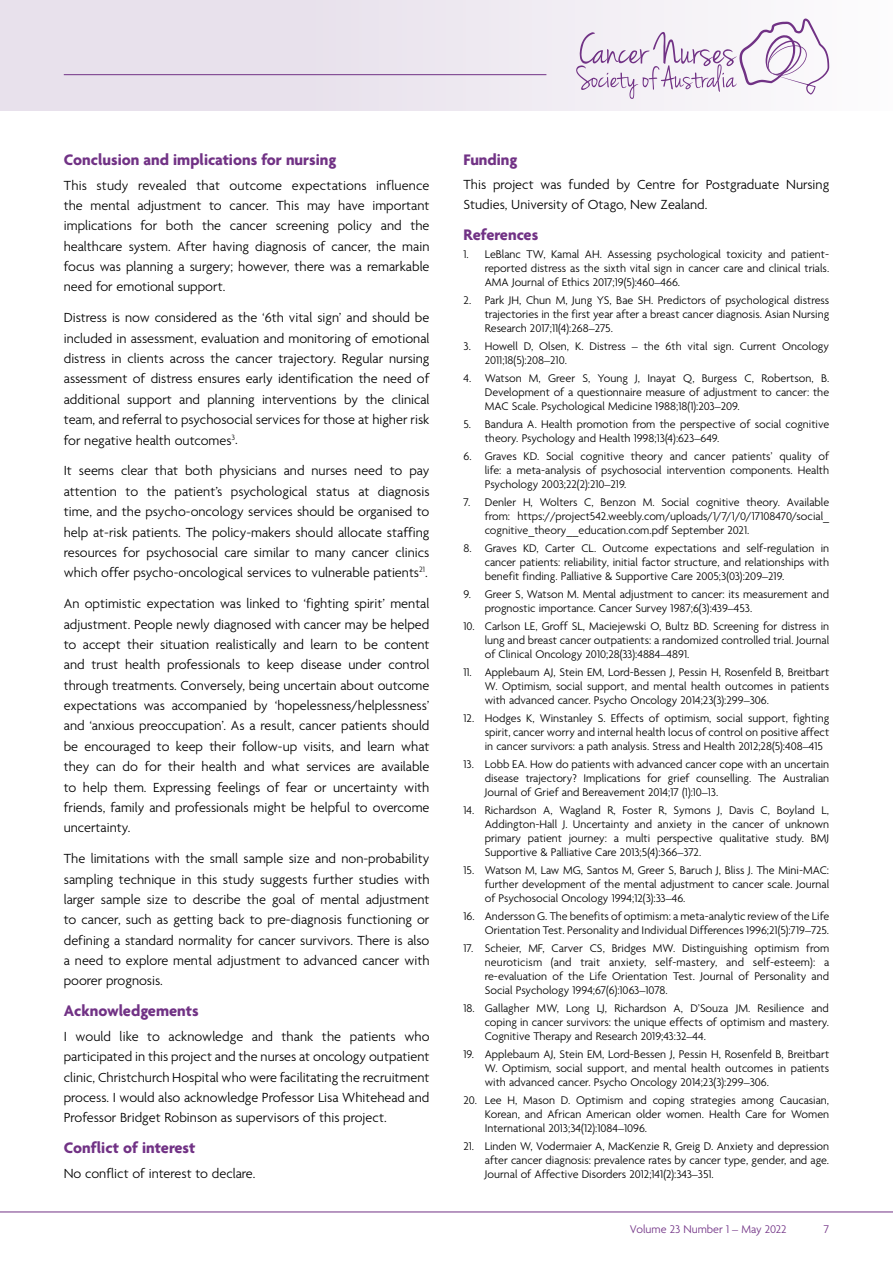
<style>
.page{position:relative;width:893px;height:1263px;background:#fff}
.page>*{position:absolute;margin:0;border:0;box-sizing:border-box;transform-origin:0 0}
.t1{font:700 16.5px "Agenda";color:#713285}
.t2{font:300 14.25px/20.4px "Agenda";color:#000;text-align:justify}
.t3{font:300 12px/14px "Agenda";color:#000;text-align:justify}
.t4{font:300 12px "Agenda";color:#713285}
</style>
<div class="page">
<div style="left:0;top:0;width:893px;height:111px;background:linear-gradient(to right,#e3dbe8,#faf9fb)"></div>
<hr style="left:0;top:1211px;width:893px;height:1px;background:#713285">
<svg style="left:576px;top:19px;width:253px;height:80px"></svg>
<hr style="left:64px;top:74px;width:482px;height:1px;background:#713285">
<h1 class="t1" style="left:64px;top:151px;width:274px">Conclusion and implications for nursing</h1>
<p class="t2" style="left:64px;top:176px;width:367px">This study revealed that outcome expectations influence the mental adjustment to cancer. This may have important implications for both the cancer screening policy and the healthcare system. After having diagnosis of cancer, the main focus was planning a surgery; however, there was a remarkable need for emotional support.</p>
<p class="t2" style="left:64px;top:308px;width:367px">Distress is now considered as the ‘6th vital sign’ and should be included in assessment, evaluation and monitoring of emotional distress in clients across the cancer trajectory. Regular nursing assessment of distress ensures early identification the need of additional support and planning interventions by the clinical team, and referral to psychosocial services for those at higher risk for negative health outcomes<sup>3</sup>.</p>
<p class="t2" style="left:64px;top:461px;width:367px">It seems clear that both physicians and nurses need to pay attention to the patient’s psychological status at diagnosis time, and the psycho-oncology services should be organised to help at-risk patients. The policy-makers should allocate staffing resources for psychosocial care similar to many cancer clinics which offer psycho-oncological services to vulnerable patients<sup>21</sup>.</p>
<p class="t2" style="left:64px;top:594px;width:367px">An optimistic expectation was linked to ‘fighting spirit’ mental adjustment. People newly diagnosed with cancer may be helped to accept their situation realistically and learn to be content and trust health professionals to keep disease under control through treatments. Conversely, being uncertain about outcome expectations was accompanied by ‘hopelessness/helplessness’ and ‘anxious preoccupation’. As a result, cancer patients should be encouraged to keep their follow-up visits, and learn what they can do for their health and what services are available to help them. Expressing feelings of fear or uncertainty with friends, family and professionals might be helpful to overcome uncertainty.</p>
<p class="t2" style="left:64px;top:849px;width:367px">The limitations with the small sample size and non-probability sampling technique in this study suggests further studies with larger sample size to describe the goal of mental adjustment to cancer, such as getting back to pre-diagnosis functioning or defining a standard normality for cancer survivors. There is also a need to explore mental adjustment to advanced cancer with poorer prognosis.</p>
<h1 class="t1" style="left:64px;top:1002px;width:136px">Acknowledgements</h1>
<p class="t2" style="left:64px;top:1027px;width:367px">I would like to acknowledge and thank the patients who participated in this project and the nurses at oncology outpatient clinic, Christchurch Hospital who were facilitating the recruitment process. I would also acknowledge Professor Lisa Whitehead and Professor Bridget Robinson as supervisors of this project.</p>
<h1 class="t1" style="left:64px;top:1139px;width:133px">Conflict of interest</h1>
<p class="t2" style="left:64px;top:1164px;width:193px">No conflict of interest to declare.</p>
<h1 class="t1" style="left:463px;top:151px;width:55px">Funding</h1>
<p class="t2" style="left:463px;top:175px;width:367px;line-height:20px">This project was funded by Centre for Postgraduate Nursing<br>Studies, University of Otago, New Zealand.</p>
<h1 class="t1" style="left:463px;top:225px;width:76px">References</h1>
<p class="t3" style="left:485px;top:248px;width:346px;text-indent:-21px">1. LeBlanc TW, Kamal AH. Assessing psychological toxicity and patient&shy;reported distress as the sixth vital sign in cancer care and clinical trials.<br>AMA Journal of Ethics 2017;19(5):460–466.</p>
<p class="t3" style="left:485px;top:294px;width:346px;text-indent:-21px">2. Park JH, Chun M, Jung YS, Bae SH. Predictors of psychological distress trajectories in the first year after a breast cancer diagnosis. Asian Nursing Research 2017;11(4):268–275.</p>
<p class="t3" style="left:485px;top:340px;width:346px;text-indent:-21px">3. Howell D, Olsen, K. Distress – the 6th vital sign. Current Oncology<br>2011;18(5):208–210.</p>
<p class="t3" style="left:485px;top:372px;width:346px;text-indent:-21px">4. Watson M, Greer S, Young J, Inayat Q, Burgess C, Robertson, B.<br>Development of a questionnaire measure of adjustment to cancer: the MAC Scale. Psychological Medicine 1988;18(1):203–209.</p>
<p class="t3" style="left:485px;top:418px;width:346px;text-indent:-21px">5. Bandura A. Health promotion from the perspective of social cognitive theory. Psychology and Health 1998;13(4):623–649.</p>
<p class="t3" style="left:485px;top:450px;width:346px;text-indent:-21px">6. Graves KD. Social cognitive theory and cancer patients’ quality of life: a meta-analysis of psychosocial intervention components. Health Psychology 2003;22(2):210–219.</p>
<p class="t3" style="left:485px;top:496px;width:346px;text-indent:-21px">7. Denler H, Wolters C, Benzon M. Social cognitive theory. Available from: https://project542.weebly.com/uploads/1/7/1/0/17108470/social_ cognitive_theory__education.com.pdf September 2021.</p>
<p class="t3" style="left:485px;top:542px;width:346px;text-indent:-21px">8. Graves KD, Carter CL. Outcome expectations and self-regulation in cancer patients: reliability, initial factor structure, and relationships with benefit finding. Palliative &amp; Supportive Care 2005;3(03):209–219.</p>
<p class="t3" style="left:485px;top:588px;width:346px;text-indent:-21px">9. Greer S, Watson M. Mental adjustment to cancer: its measurement and prognostic importance. Cancer Survey 1987;6(3):439–453.</p>
<p class="t3" style="left:485px;top:620px;width:346px;text-indent:-21px">10. Carlson LE, Groff SL, Maciejewski O, Bultz BD. Screening for distress in lung and breast cancer outpatients: a randomized controlled trial. Journal of Clinical Oncology 2010;28(33):4884–4891.</p>
<p class="t3" style="left:485px;top:666px;width:346px;text-indent:-21px">11. Applebaum AJ, Stein EM, Lord-Bessen J, Pessin H, Rosenfeld B, Breitbart W. Optimism, social support, and mental health outcomes in patients with advanced cancer. Psycho Oncology 2014;23(3):299–306.</p>
<p class="t3" style="left:485px;top:712px;width:346px;text-indent:-21px">12. Hodges K, Winstanley S. Effects of optimism, social support, fighting spirit, cancer worry and internal health locus of control on positive affect in cancer survivors: a path analysis. Stress and Health 2012;28(5):408–415</p>
<p class="t3" style="left:485px;top:758px;width:346px;text-indent:-21px">13. Lobb EA. How do patients with advanced cancer cope with an uncertain disease trajectory? Implications for grief counselling. The Australian Journal of Grief and Bereavement 2014;17 (1):10–13.</p>
<p class="t3" style="left:485px;top:804px;width:346px;text-indent:-21px">14. Richardson A, Wagland R, Foster R, Symons J, Davis C, Boyland L, Addington-Hall J. Uncertainty and anxiety in the cancer of unknown primary patient journey: a multi perspective qualitative study. BMJ Supportive &amp; Palliative Care 2013;5(4):366–372.</p>
<p class="t3" style="left:485px;top:864px;width:346px;text-indent:-21px">15. Watson M, Law MG, Santos M, Greer S, Baruch J, Bliss J. The Mini-MAC: further development of the mental adjustment to cancer scale. Journal of Psychosocial Oncology 1994;12(3):33–46.</p>
<p class="t3" style="left:463px;top:910px;width:367px;text-align:right">16. Andersson G. The benefits of optimism: a meta-analytic review of the Life<br>Orientation Test. Personality and Individual Differences 1996;21(5):719–725.</p>
<p class="t3" style="left:485px;top:942px;width:346px;text-indent:-21px">17. Scheier, MF, Carver CS, Bridges MW. Distinguishing optimism from neuroticism (and trait anxiety, self-mastery, and self-esteem): a re-evaluation of the Life Orientation Test. Journal of Personality and Social Psychology 1994;67(6):1063–1078.</p>
<p class="t3" style="left:485px;top:1002px;width:346px;text-indent:-21px">18. Gallagher MW, Long LJ, Richardson A, D’Souza JM. Resilience and coping in cancer survivors: the unique effects of optimism and mastery.<br>Cognitive Therapy and Research 2019;43:32–44.</p>
<p class="t3" style="left:485px;top:1048px;width:346px;text-indent:-21px">19. Applebaum AJ, Stein EM, Lord-Bessen J, Pessin H, Rosenfeld B, Breitbart W. Optimism, social support, and mental health outcomes in patients with advanced cancer. Psycho Oncology 2014;23(3):299–306.</p>
<p class="t3" style="left:485px;top:1094px;width:346px;text-indent:-21px">20. Lee H, Mason D. Optimism and coping strategies among Caucasian, Korean, and African American older women. Health Care for Women International 2013;34(12):1084–1096.</p>
<p class="t3" style="left:485px;top:1140px;width:346px;text-indent:-21px">21. Linden W, Vodermaier A, MacKenzie R, Greig D. Anxiety and depression after cancer diagnosis: prevalence rates by cancer type, gender, and age.<br>Journal of Affective Disorders 2012;141(2):343–351.</p>
<p class="t4" style="left:630px;top:1223px;width:158px">Volume 23 Number 1 – May 2022</p>
<p class="t4" style="left:824px;top:1223px;width:7px">7</p>
</div>
